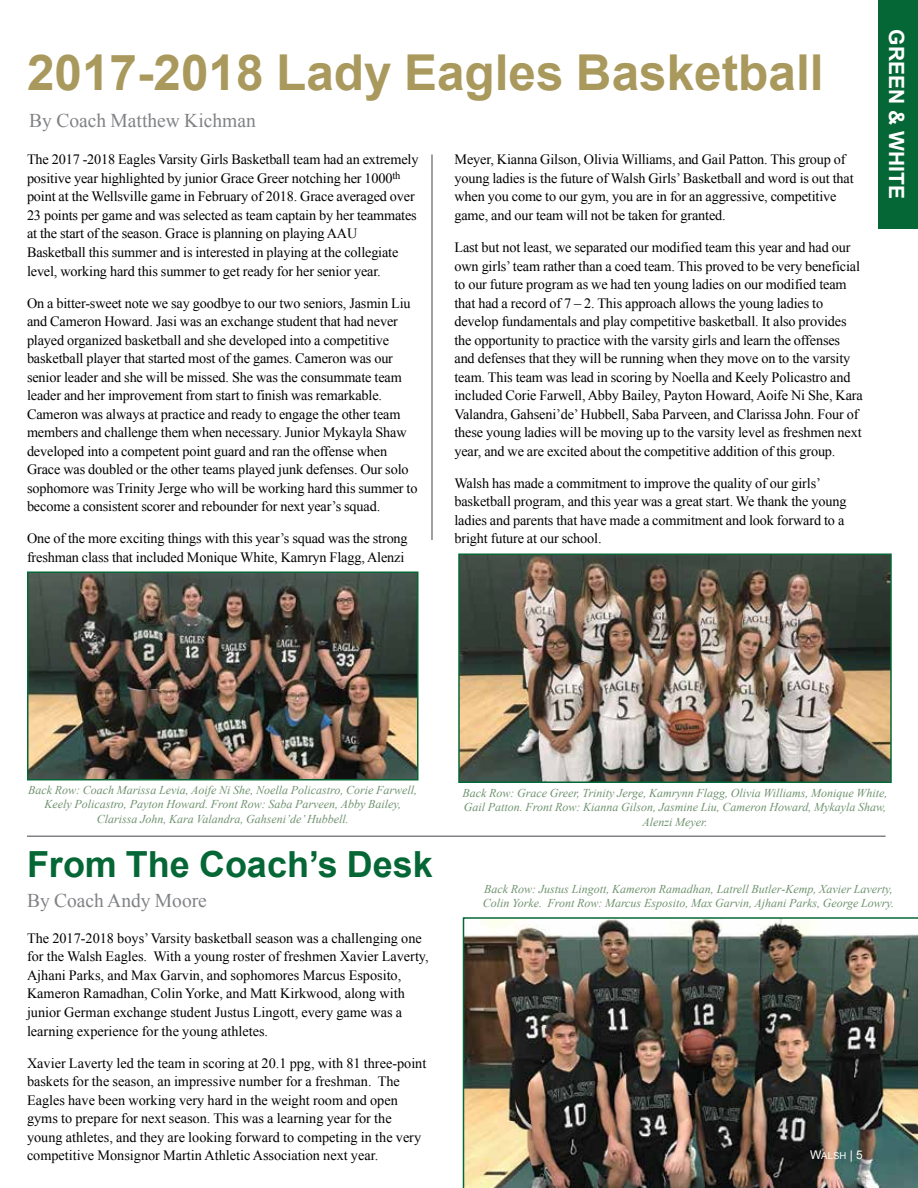
<style>
.page{position:relative;width:918px;height:1188px;background:#fff}
.page>*{position:absolute;margin:0;border:0;box-sizing:border-box;transform-origin:0 0}
.t1{font:700 49.5px "Arial";color:#a9995d}
.t2{font:700 36px "Arial";color:#056735}
.t3{font:700 21px "Arial";color:#fff}
.t4{font:19.5px "Times New Roman";color:#808285}
.t5{font:14.25px/18.6px "Times New Roman";letter-spacing:-.01em;color:#000}
.t6{font:italic 12px/14.4px "Times New Roman";color:#6f926f;text-align:center}
.t7{font:9.6px "Arial MT SC800";color:#fff}
.s1{font-size:12px}
.s2{font-family:"Arial";font-size:12px}
</style>
<div class="page">
<img style="left:463px;top:917px;width:455px;height:271px">
<hr style="left:431px;top:154px;width:2px;height:386px;background:#808285">
<div style="left:878px;top:0;width:40px;height:229px;background:#056735"></div>
<hr style="left:27px;top:836px;width:859px;height:1px;background:#808285">
<img style="left:461px;top:557px;width:428px;height:223px">
<div style="left:458px;top:554px;width:434px;height:229px;border:2px solid #056735"></div>
<img style="left:30px;top:575px;width:385px;height:202px">
<div style="left:27px;top:572px;width:391px;height:208px;border:2px solid #056735"></div>
<h1 class="t1" style="left:27px;top:40px;width:798px">2017-2018 Lady Eagles Basketball</h1>
<h3 class="t4" style="left:29px;top:107px;width:228px">By Coach Matthew Kichman</h3>
<p class="t5" style="left:27px;top:150px;width:393px">The 2017 -2018 Eagles Varsity Girls Basketball team had an extremely positive year highlighted by junior Grace Greer notching her 1000<sup>th </sup>point at the Wellsville game in February of 2018. Grace averaged over 23 points per game and was selected as team captain by her teammates at the start of the season. Grace is planning on playing AAU Basketball this summer and is interested in playing at the collegiate level, working hard this summer to get ready for her senior year.</p>
<p class="t5" style="left:27px;top:293px;width:392px">On a bitter-sweet note we say goodbye to our two seniors, Jasmin Liu and Cameron Howard. Jasi was an exchange student that had never played organized basketball and she developed into a competitive basketball player that started most of the games. Cameron was our senior leader and she will be missed. She was the consummate team leader and her improvement from start to finish was remarkable.<br>Cameron was always at practice and ready to engage the other team members and challenge them when necessary. Junior Mykayla Shaw developed into a competent point guard and ran the offense when Grace was doubled or the other teams played junk defenses. Our solo sophomore was Trinity Jerge who will be working hard this summer to become a consistent scorer and rebounder for next year’s squad.</p>
<p class="t5" style="left:27px;top:529px;width:382px">One of the more exciting things with this year’s squad was the strong freshman class that included Monique White, Kamryn Flagg, Alenzi</p>
<p class="t5" style="left:454px;top:150px;width:401px">Meyer, Kianna Gilson, Olivia Williams, and Gail Patton. This group of young ladies is the future of Walsh Girls’ Basketball and word is out that when you come to our gym, you are in for an aggressive, competitive game, and our team will not be taken for granted.</p>
<p class="t5" style="left:454px;top:238px;width:410px">Last but not least, we separated our modified team this year and had our own girls’ team rather than a coed team. This proved to be very beneficial to our future program as we had ten young ladies on our modified team that had a record of 7 – 2. This approach allows the young ladies to develop fundamentals and play competitive basketball. It also provides the opportunity to practice with the varsity girls and learn the offenses and defenses that they will be running when they move on to the varsity team. This team was lead in scoring by Noella and Keely Policastro and included Corie Farwell, Abby Bailey, Payton Howard, Aoife Ni She, Kara Valandra, Gahseni’de’ Hubbell, Saba Parveen, and Clarissa John. Four of these young ladies will be moving up to the varsity level as freshmen next year, and we are excited about the competitive addition of this group.</p>
<p class="t5" style="left:454px;top:474px;width:393px">Walsh has made a commitment to improve the quality of our girls’ basketball program, and this year was a great start. We thank the young ladies and parents that have made a commitment and look forward to a bright future at our school.</p>
<h3 class="t3" style="left:910px;top:29px;width:171px;rotate:90deg">GREEN &amp; WHITE</h3>
<p class="t6" style="left:28px;top:782px;width:391px">Back Row: Coach Marissa Levia, Aoife Ni She, Noella Policastro, Corie Farwell,<br>Keely Policastro, Payton Howard. Front Row: Saba Parveen, Abby Bailey,<br>Clarissa John, Kara Valandra, Gahseni’de’ Hubbell.</p>
<p class="t6" style="left:462px;top:785px;width:427px">Back Row: Grace Greer, Trinity Jerge, Kamrynn Flagg, Olivia Williams, Monique White,<br>Gail Patton. Front Row: Kianna Gilson, Jasmine Liu, Cameron Howard, Mykayla Shaw,<br>Alenzi Meyer.</p>
<h2 class="t2" style="left:27px;top:840px;width:407px">From The Coach’s Desk</h2>
<h3 class="t4" style="left:27px;top:888px;width:181px">By Coach Andy Moore</h3>
<p class="t5" style="left:27px;top:929px;width:403px">The 2017-2018 boys’ Varsity basketball season was a challenging one for the Walsh Eagles. With a young roster of freshmen Xavier Laverty, Ajhani Parks, and Max Garvin, and sophomores Marcus Esposito, Kameron Ramadhan, Colin Yorke, and Matt Kirkwood, along with junior German exchange student Justus Lingott, every game was a learning experience for the young athletes.</p>
<p class="t5" style="left:27px;top:1053px;width:401px">Xavier Laverty led the team in scoring at 20.1 ppg, with 81 three-point baskets for the season, an impressive number for a freshman. The Eagles have been working very hard in the weight room and open gyms to prepare for next season. This was a learning year for the young athletes, and they are looking forward to competing in the very competitive Monsignor Martin Athletic Association next year.</p>
<p class="t6" style="left:483px;top:881px;width:413px;text-align:left">Back Row: Justus Lingott, Kameron Ramadhan, Latrell Butler-Kemp, Xavier Laverty,<br>Colin Yorke. Front Row: Marcus Esposito, Max Garvin, Ajhani Parks, George Lowry.</p>
<p class="t7" style="left:810px;top:1149px;width:54px"><span class="s1">W</span>alsh <span class="s2">|</span> <span class="s1">5</span></p>
</div>
